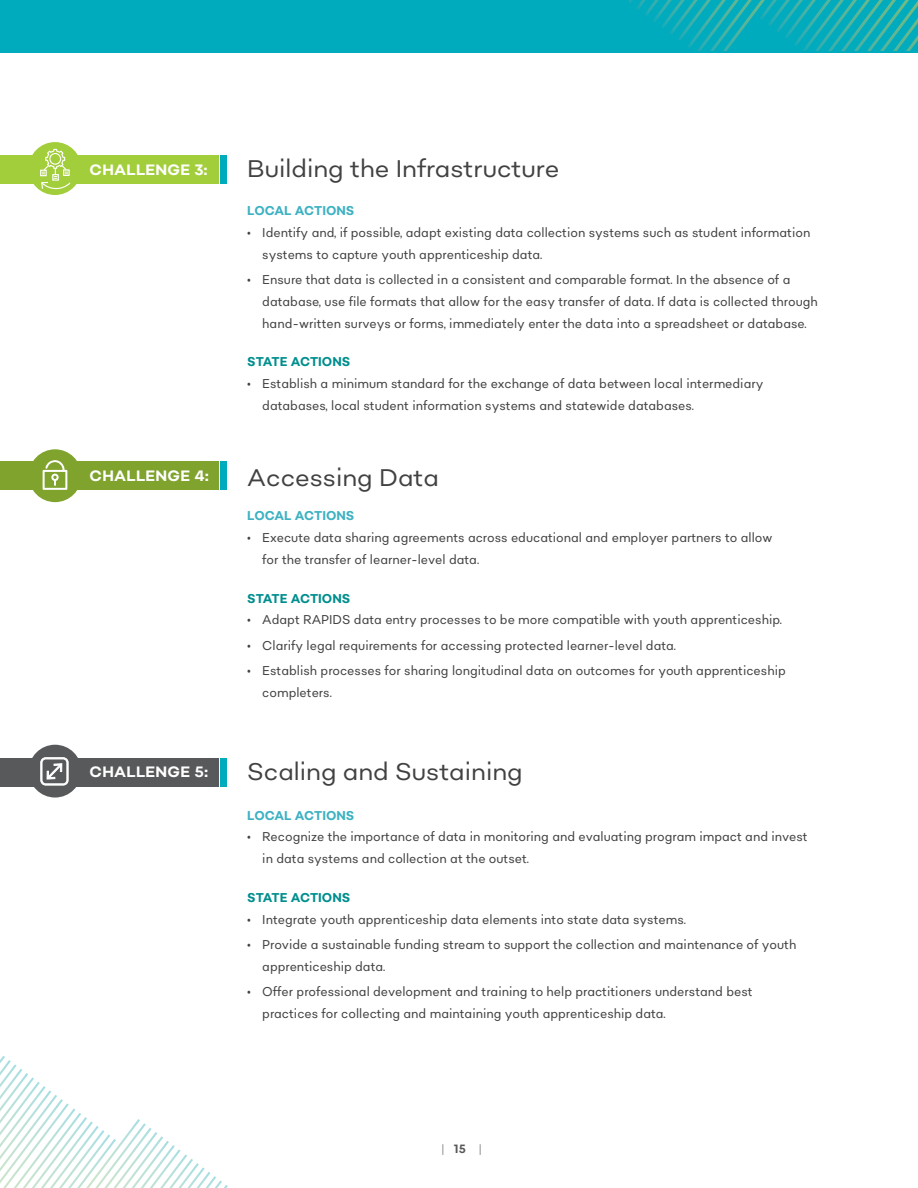
<style>
.page{position:relative;width:918px;height:1188px;background:#fff}
.page>*{position:absolute;margin:0;border:0;box-sizing:border-box;transform-origin:0 0}
.t1{font:24px "Sonny Gothic";color:#414042}
.t2{font:700 15px "Sonny Gothic";letter-spacing:.02em;color:#fff}
.t3{font:12.75px/21.8px "Sonny Gothic Condensed";color:#414042}
.t4{font:700 12.75px "Sonny Gothic Condensed";color:#3eb1c2}
.t5{font:700 12.75px "Sonny Gothic Condensed";color:#008e8e}
.t6{font:300 12px "Sonny Gothic Condensed";color:#58595b}
.s1{font-weight:700}
</style>
<div class="page">
<div style="left:0;top:0;width:918px;height:52px;background:#00abbd"></div>
<svg style="left:628px;top:0;width:290px;height:51px"></svg>
<svg style="left:0;top:1056px;width:228px;height:132px"></svg>
<div style="left:0;top:155px;width:218px;height:29px;background:#a3ce3b"></div>
<div style="left:221px;top:155px;width:6px;height:29px;background:#00abbd"></div>
<div style="left:29px;top:142px;width:52px;height:53px;background:#a3ce3b;border-radius:50%"></div>
<svg style="left:40px;top:148px;width:31px;height:42px"></svg>
<div style="left:0;top:462px;width:218px;height:28px;background:#7fa32d"></div>
<div style="left:221px;top:462px;width:6px;height:28px;background:#00abbd"></div>
<div style="left:29px;top:449px;width:52px;height:53px;background:#7fa32d;border-radius:50%"></div>
<svg style="left:43px;top:460px;width:24px;height:30px"></svg>
<div style="left:0;top:758px;width:218px;height:28px;background:#58595b"></div>
<div style="left:221px;top:758px;width:6px;height:28px;background:#00abbd"></div>
<div style="left:29px;top:745px;width:52px;height:53px;background:#58595b;border-radius:50%"></div>
<svg style="left:40px;top:757px;width:28px;height:28px"></svg>
<p class="t2" style="left:90px;top:160px;width:119px">CHALLENGE 3:</p>
<h1 class="t1" style="left:247px;top:154px;width:314px">Building the Infrastructure</h1>
<p class="t4" style="left:247px;top:202px;width:109px">LOCAL ACTIONS</p>
<p class="t3" style="left:262px;top:221px;width:550px;text-indent:-15px">• Identify and, if possible, adapt existing data collection systems such as student information systems to capture youth apprenticeship data.</p>
<p class="t3" style="left:262px;top:268px;width:557px;text-indent:-15px">• Ensure that data is collected in a consistent and comparable format. In the absence of a database, use file formats that allow for the easy transfer of data. If data is collected through hand-written surveys or forms, immediately enter the data into a spreadsheet or database.</p>
<p class="t5" style="left:247px;top:354px;width:105px">STATE ACTIONS</p>
<p class="t3" style="left:262px;top:372px;width:503px;text-indent:-15px">• Establish a minimum standard for the exchange of data between local intermediary databases, local student information systems and statewide databases.</p>
<p class="t2" style="left:90px;top:466px;width:120px">CHALLENGE 4:</p>
<h1 class="t1" style="left:247px;top:463px;width:193px">Accessing Data</h1>
<p class="t4" style="left:247px;top:508px;width:109px">LOCAL ACTIONS</p>
<p class="t3" style="left:262px;top:527px;width:512px;text-indent:-15px">• Execute data sharing agreements across educational and employer partners to allow for the transfer of learner-level data.</p>
<p class="t5" style="left:247px;top:590px;width:105px">STATE ACTIONS</p>
<p class="t3" style="left:247px;top:609px;width:536px">• Adapt RAPIDS data entry processes to be more compatible with youth apprenticeship.</p>
<p class="t3" style="left:247px;top:634px;width:430px">• Clarify legal requirements for accessing protected learner-level data.</p>
<p class="t3" style="left:262px;top:659px;width:525px;text-indent:-15px">• Establish processes for sharing longitudinal data on outcomes for youth apprenticeship completers.</p>
<p class="t2" style="left:90px;top:762px;width:120px">CHALLENGE 5:</p>
<h1 class="t1" style="left:247px;top:756px;width:277px">Scaling and Sustaining</h1>
<p class="t4" style="left:247px;top:807px;width:109px">LOCAL ACTIONS</p>
<p class="t3" style="left:262px;top:826px;width:547px;text-indent:-15px">• Recognize the importance of data in monitoring and evaluating program impact and invest in data systems and collection at the outset.</p>
<p class="t5" style="left:247px;top:889px;width:105px">STATE ACTIONS</p>
<p class="t3" style="left:247px;top:908px;width:440px">• Integrate youth apprenticeship data elements into state data systems.</p>
<p class="t3" style="left:262px;top:933px;width:536px;text-indent:-15px">• Provide a sustainable funding stream to support the collection and maintenance of youth apprenticeship data.</p>
<p class="t3" style="left:262px;top:980px;width:492px;text-indent:-15px">• Offer professional development and training to help practitioners understand best practices for collecting and maintaining youth apprenticeship data.</p>
<p class="t6" style="left:441px;top:1141px;width:43px">| <span class="s1">15</span> |</p>
</div>
